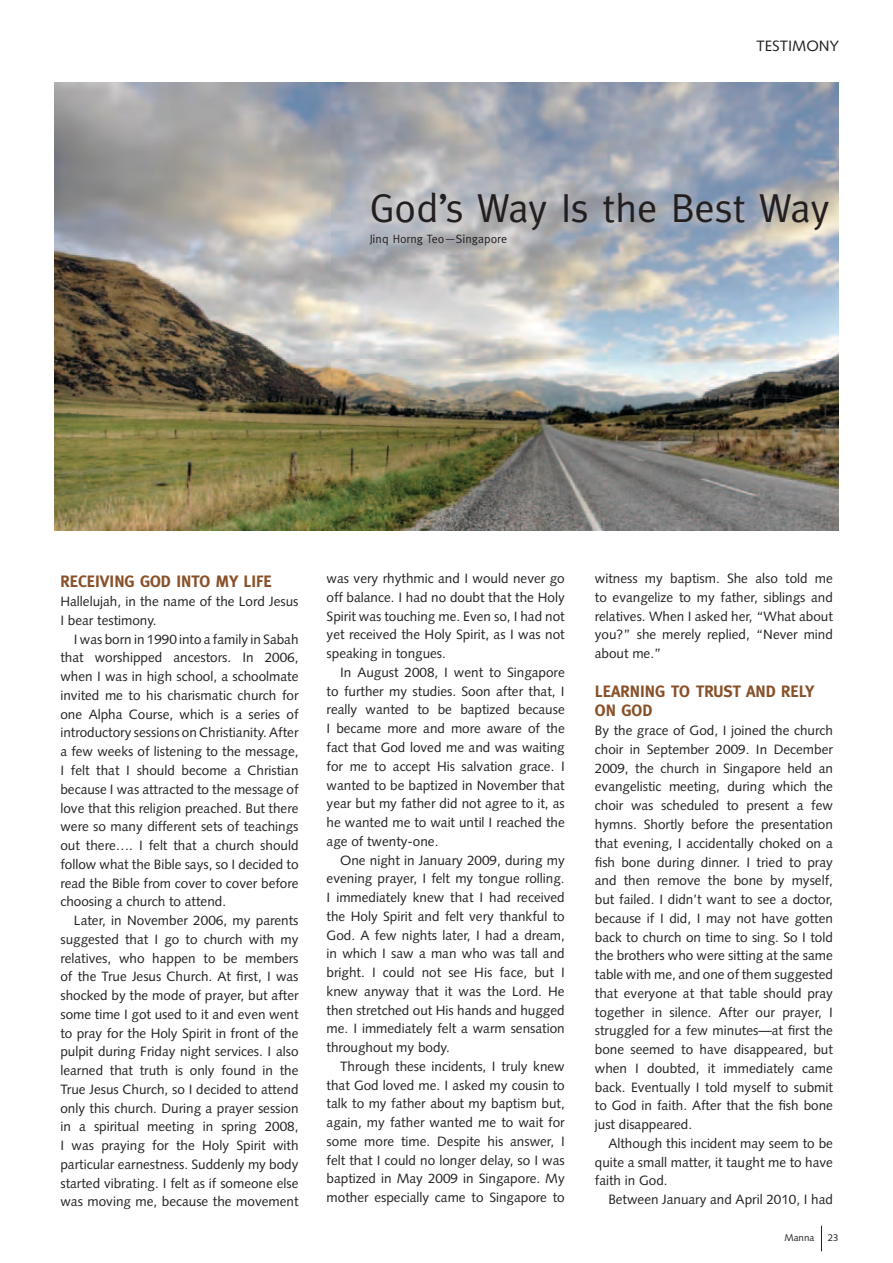
<style>
.page{position:relative;width:893px;height:1263px;background:#fff}
.page>*{position:absolute;margin:0;border:0;box-sizing:border-box;transform-origin:0 0}
.t1{font:40.5px "Meta";color:#231f20}
.t2{font:700 16.5px/19.8px "Meta";color:#88512a}
.t3{font:15px "Syntax";color:#231f20}
.t4{font:13.5px/18.8px "Syntax";color:#231f20;text-align:justify}
.t5{font:12px "Meta";color:#231f20}
.t6{font:9.75px "Syntax";color:#231f20}
</style>
<div class="page">
<img style="left:54px;top:83px;width:785px;height:448px">
<svg style="left:821px;top:1226px;width:1px;height:25px"></svg>
<p class="t3" style="left:756px;top:37px;width:84px">TESTIMONY</p>
<h1 class="t1" style="left:370px;top:185px;width:461px">God’s Way Is the Best Way</h1>
<p class="t5" style="left:370px;top:232px;width:139px">Jinq Horng Teo—Singapore</p>
<p class="t2" style="left:60px;top:572px;width:213px">RECEIVING GOD INTO MY LIFE</p>
<p class="t4" style="left:60px;top:592px;width:240px">Hallelujah, in the name of the Lord Jesus<br>I bear testimony.</p>
<p class="t4" style="left:60px;top:630px;width:240px;text-indent:14px">I was born in 1990 into a family in Sabah that worshipped ancestors. In 2006, when I was in high school, a schoolmate invited me to his charismatic church for one Alpha Course, which is a series of introductory sessions on Christianity. After a few weeks of listening to the message, I felt that I should become a Christian because I was attracted to the message of love that this religion preached. But there were so many different sets of teachings out there…. I felt that a church should follow what the Bible says, so I decided to read the Bible from cover to cover before choosing a church to attend.</p>
<p class="t4" style="left:60px;top:911px;width:240px;text-indent:14px">Later, in November 2006, my parents suggested that I go to church with my relatives, who happen to be members of the True Jesus Church. At first, I was shocked by the mode of prayer, but after some time I got used to it and even went to pray for the Holy Spirit in front of the pulpit during Friday night services. I also learned that truth is only found in the True Jesus Church, so I decided to attend only this church. During a prayer session in a spiritual meeting in spring 2008, I was praying for the Holy Spirit with particular earnestness. Suddenly my body started vibrating. I felt as if someone else was moving me, because the movement</p>
<p class="t4" style="left:327px;top:569px;width:240px">was very rhythmic and I would never go off balance. I had no doubt that the Holy Spirit was touching me. Even so, I had not yet received the Holy Spirit, as I was not speaking in tongues.</p>
<p class="t4" style="left:327px;top:663px;width:240px;text-indent:14px">In August 2008, I went to Singapore to further my studies. Soon after that, I really wanted to be baptized because I became more and more aware of the fact that God loved me and was waiting for me to accept His salvation grace. I wanted to be baptized in November that year but my father did not agree to it, as he wanted me to wait until I reached the age of twenty-one.</p>
<p class="t4" style="left:327px;top:850px;width:240px;text-indent:14px">One night in January 2009, during my evening prayer, I felt my tongue rolling.<br>I immediately knew that I had received the Holy Spirit and felt very thankful to God. A few nights later, I had a dream, in which I saw a man who was tall and bright. I could not see His face, but I knew anyway that it was the Lord. He then stretched out His hands and hugged me. I immediately felt a warm sensation throughout my body.</p>
<p class="t4" style="left:327px;top:1057px;width:240px;text-indent:14px">Through these incidents, I truly knew that God loved me. I asked my cousin to talk to my father about my baptism but, again, my father wanted me to wait for some more time. Despite his answer, I felt that I could no longer delay, so I was baptized in May 2009 in Singapore. My mother especially came to Singapore to</p>
<p class="t4" style="left:595px;top:569px;width:240px">witness my baptism. She also told me to evangelize to my father, siblings and relatives. When I asked her, “What about you?” she merely replied, “Never mind about me.”</p>
<p class="t2" style="left:595px;top:681px;width:221px">LEARNING TO TRUST AND RELY<br>ON GOD</p>
<p class="t4" style="left:595px;top:721px;width:240px">By the grace of God, I joined the church choir in September 2009. In December 2009, the church in Singapore held an evangelistic meeting, during which the choir was scheduled to present a few hymns. Shortly before the presentation that evening, I accidentally choked on a fish bone during dinner. I tried to pray and then remove the bone by myself, but failed. I didn’t want to see a doctor, because if I did, I may not have gotten back to church on time to sing. So I told the brothers who were sitting at the same table with me, and one of them suggested that everyone at that table should pray together in silence. After our prayer, I struggled for a few minutes—at first the bone seemed to have disappeared, but when I doubted, it immediately came back. Eventually I told myself to submit to God in faith. After that the fish bone just disappeared.</p>
<p class="t4" style="left:595px;top:1134px;width:240px;text-indent:14px">Although this incident may seem to be quite a small matter, it taught me to have faith in God.</p>
<p class="t4" style="left:608px;top:1190px;width:226px">Between January and April 2010, I had</p>
<p class="t6" style="left:784px;top:1232px;width:31px">Manna</p>
<p class="t6" style="left:828px;top:1232px;width:12px">23</p>
</div>
